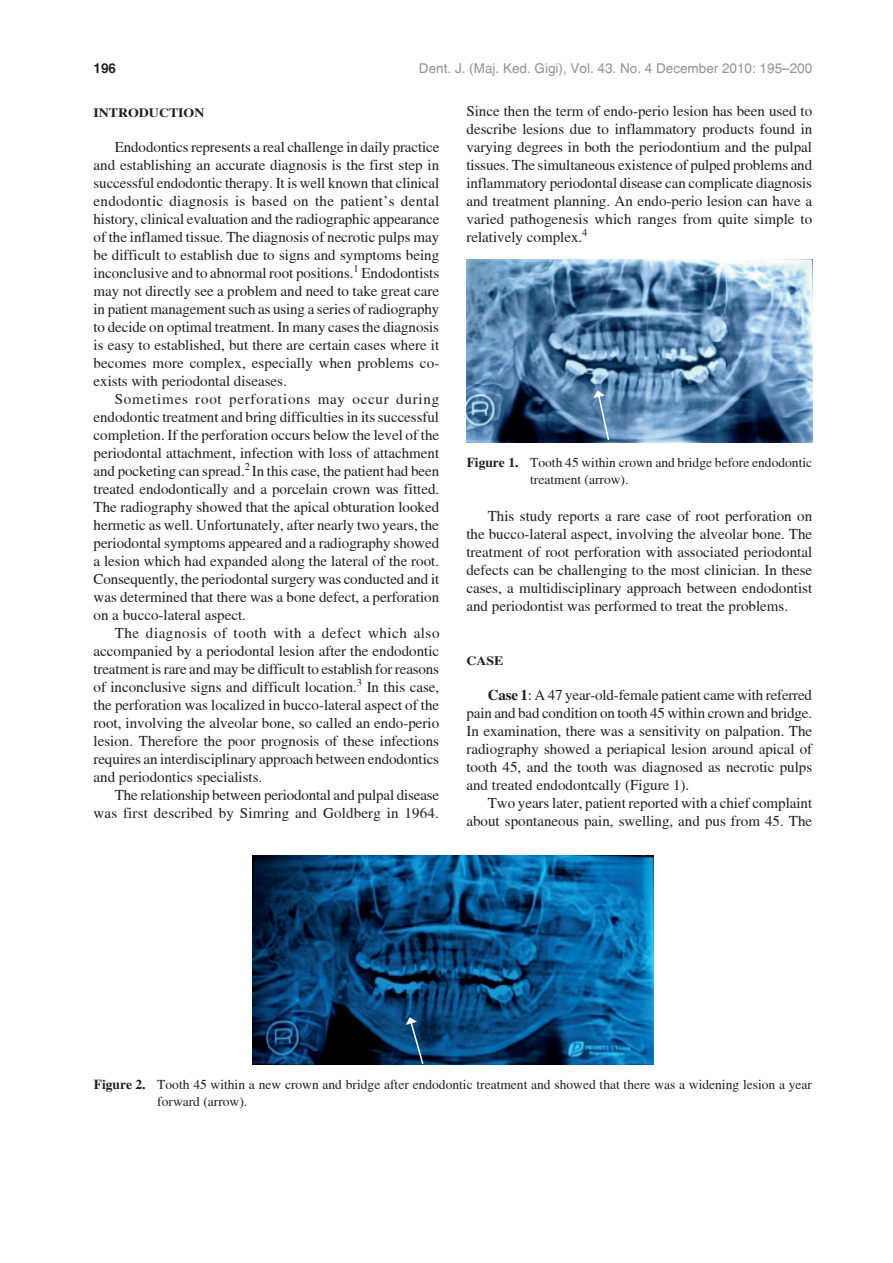
<style>
.page{position:relative;width:893px;height:1263px;background:#fff}
.page>*{position:absolute;margin:0;border:0;box-sizing:border-box;transform-origin:0 0}
.Body_text{font:15px/18px "Tribune";color:#231f20;text-align:justify}
.Gambar_kop{font:13.5px/16.2px "Tribune";color:#231f20}
.t1{font:13.5px "New Zurica";color:#939598}
.t2{font:700 13.5px "New Zurica";color:#231f20}
.Sub_Bab{font:700 12.6px "Tribune";color:#231f20;scale:1.1 1}
.s1{font-weight:700}
</style>
<div class="page">
<img style="left:466px;top:259px;width:346px;height:183px">
<svg style="left:593px;top:390px;width:17px;height:52px"></svg>
<img style="left:253px;top:856px;width:400px;height:208px">
<svg style="left:406px;top:1017px;width:19px;height:48px"></svg>
<p class="t2" style="left:94px;top:60px;width:24px">196</p>
<p class="t1" style="left:419px;top:60px;width:395px">Dent. J. (Maj. Ked. Gigi), Vol. 43. No. 4 December 2010: 195–200</p>
<p class="Sub_Bab" style="left:94px;top:105px;width:102px">INTRODUCTION</p>
<p class="Body_text" style="left:94px;top:138px;width:347px;text-indent:21px">Endodontics represents a real challenge in daily practice and establishing an accurate diagnosis is the first step in successful endodontic therapy. It is well known that clinical endodontic diagnosis is based on the patient’s dental history, clinical evaluation and the radiographic appearance of the inflamed tissue. The diagnosis of necrotic pulps may be difficult to establish due to signs and symptoms being inconclusive and to abnormal root positions.<sup>1</sup> Endodontists may not directly see a problem and need to take great care in patient management such as using a series of radiography to decide on optimal treatment. In many cases the diagnosis is easy to established, but there are certain cases where it becomes more complex, especially when problems co&shy;exists with periodontal diseases.</p>
<p class="Body_text" style="left:94px;top:390px;width:347px;text-indent:21px">Sometimes root perforations may occur during endodontic treatment and bring difficulties in its successful completion. If the perforation occurs below the level of the periodontal attachment, infection with loss of attachment and pocketing can spread.<sup>2</sup> In this case, the patient had been treated endodontically and a porcelain crown was fitted.<br>The radiography showed that the apical obturation looked hermetic as well. Unfortunately, after nearly two years, the periodontal symptoms appeared and a radiography showed a lesion which had expanded along the lateral of the root.<br>Consequently, the periodontal surgery was conducted and it was determined that there was a bone defect, a perforation on a bucco-lateral aspect.</p>
<p class="Body_text" style="left:94px;top:624px;width:347px;text-indent:21px">The diagnosis of tooth with a defect which also accompanied by a periodontal lesion after the endodontic treatment is rare and may be difficult to establish for reasons of inconclusive signs and difficult location.<sup>3</sup> In this case, the perforation was localized in bucco-lateral aspect of the root, involving the alveolar bone, so called an endo-perio lesion. Therefore the poor prognosis of these infections requires an interdisciplinary approach between endodontics and periodontics specialists.</p>
<p class="Body_text" style="left:94px;top:786px;width:347px;text-align:right">The relationship between periodontal and pulpal disease was first described by Simring and Goldberg in 1964.</p>
<p class="Body_text" style="left:466px;top:102px;width:347px">Since then the term of endo-perio lesion has been used to describe lesions due to inflammatory products found in varying degrees in both the periodontium and the pulpal tissues. The simultaneous existence of pulped problems and inflammatory periodontal disease can complicate diagnosis and treatment planning. An endo-perio lesion can have a varied pathogenesis which ranges from quite simple to relatively complex.<sup>4</sup></p>
<p class="Gambar_kop" style="left:530px;top:454px;width:283px;text-indent:-64px"><span class="s1">FIGURE 1.</span> Tooth 45 within crown and bridge before endodontic treatment (arrow).</p>
<p class="Body_text" style="left:466px;top:507px;width:347px;text-indent:21px">This study reports a rare case of root perforation on the bucco-lateral aspect, involving the alveolar bone. The treatment of root perforation with associated periodontal defects can be challenging to the most clinician. In these cases, a multidisciplinary approach between endodontist and periodontist was performed to treat the problems.</p>
<p class="Sub_Bab" style="left:466px;top:653px;width:35px">CASE</p>
<p class="Body_text" style="left:466px;top:686px;width:347px;text-indent:21px"><span class="s1">CASE 1</span>: A 47 year-old-female patient came with referred pain and bad condition on tooth 45 within crown and bridge.<br>In examination, there was a sensitivity on palpation. The radiography showed a periapical lesion around apical of tooth 45, and the tooth was diagnosed as necrotic pulps and treated endodontcally (Figure 1).</p>
<p class="Body_text" style="left:466px;top:794px;width:347px;text-align:right">Two years later, patient reported with a chief complaint about spontaneous pain, swelling, and pus from 45. The</p>
<p class="Gambar_kop" style="left:157px;top:1076px;width:656px;text-indent:-64px"><span class="s1">FIGURE 2.</span> Tooth 45 within a new crown and bridge after endodontic treatment and showed that there was a widening lesion a year forward (arrow).</p>
</div>
